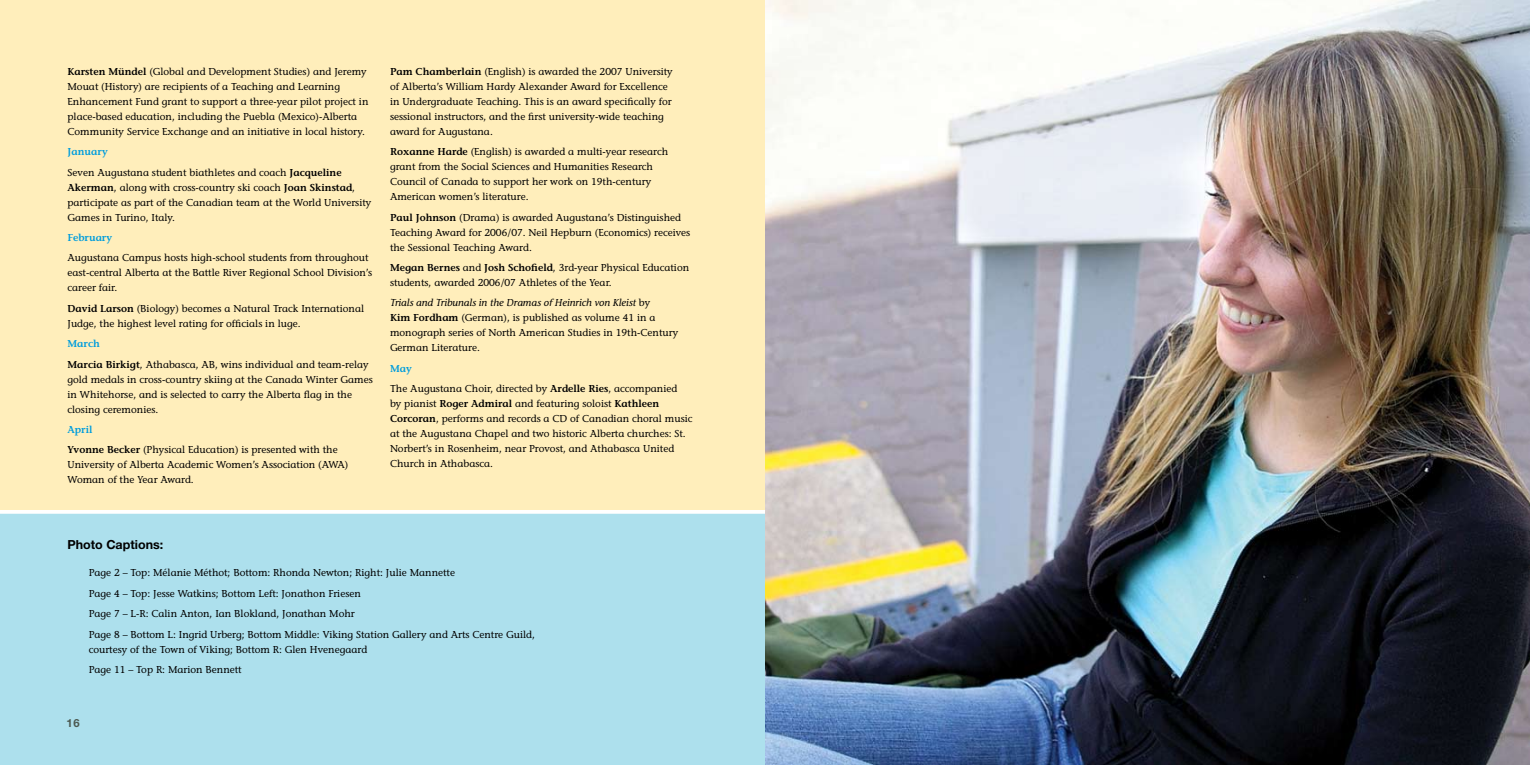
<style>
.page{position:relative;width:1530px;height:765px;background:#fff}
.page>*{position:absolute;margin:0;border:0;box-sizing:border-box;transform-origin:0 0}
.t1{font:700 12.5px "Helvetica Neue LT Std";color:#000}
.t2{font:700 11.25px "Helvetica Neue LT Std";color:#4c5a52}
.t3{font:500 10px/15px "Stone Informal Std";color:#000}
.t4{font:600 10px "Stone Informal Std";color:#009ddc}
.s1{font-weight:600}
.s2{font-weight:600;color:#009ddc}
.s3{font-style:italic}
</style>
<div class="page">
<div style="left:0;top:0;width:776px;height:521px;background:#feb"></div>
<div style="left:0;top:510px;width:765px;height:255px;background:#ade0ed"></div>
<svg style="left:0;top:510px;width:765px;height:4px;background:#f9fdfd"></svg>
<img style="left:765px;top:0;width:765px;height:765px">
<p class="t3" style="left:68px;top:64px;width:303px"><span class="s1">Karsten Mündel</span> (Global and Development Studies) and Jeremy Mouat (History) are recipients of a Teaching and Learning Enhancement Fund grant to support a three-year pilot project in place-based education, including the Puebla (Mexico)-Alberta Community Service Exchange and an initiative in local history.</p>
<p class="t3" style="left:68px;top:142px;width:276px;line-height:20.4px"><span class="s2">January<br></span>Seven Augustana student biathletes and coach <span class="s1">Jacqueline</span></p>
<p class="t3" style="left:68px;top:180px;width:305px"><span class="s1">Akerman</span>, along with cross-country ski coach <span class="s1">Joan Skinstad</span>, participate as part of the Canadian team at the World University<br>Games in Turino, Italy.</p>
<p class="t4" style="left:68px;top:232px;width:46px">February</p>
<p class="t3" style="left:68px;top:250px;width:306px">Augustana Campus hosts high-school students from throughout east-central Alberta at the Battle River Regional School Division’s career fair.</p>
<p class="t3" style="left:68px;top:301px;width:298px"><span class="s1">David Larson</span> (Biology) becomes a Natural Track International<br>Judge, the highest level rating for officials in luge.</p>
<p class="t3" style="left:68px;top:334px;width:303px;line-height:20.4px"><span class="s2">March<br></span><span class="s1">Marcia Birkigt</span>, Athabasca, AB, wins individual and team-relay</p>
<p class="t3" style="left:68px;top:372px;width:307px">gold medals in cross-country skiing at the Canada Winter Games in Whitehorse, and is selected to carry the Alberta flag in the closing ceremonies.</p>
<p class="t3" style="left:68px;top:419px;width:272px;line-height:20.4px"><span class="s2">April<br></span><span class="s1">Yvonne Becker</span> (Physical Education) is presented with the</p>
<p class="t3" style="left:68px;top:457px;width:282px">University of Alberta Academic Women’s Association (AWA)<br>Woman of the Year Award.</p>
<p class="t3" style="left:390px;top:64px;width:284px"><span class="s1">Pam Chamberlain</span> (English) is awarded the 2007 University of Alberta’s William Hardy Alexander Award for Excellence in Undergraduate Teaching. This is an award specifically for sessional instructors, and the first university-wide teaching award for Augustana.</p>
<p class="t3" style="left:390px;top:144px;width:280px"><span class="s1">Roxanne Harde</span> (English) is awarded a multi-year research grant from the Social Sciences and Humanities Research Council of Canada to support her work on 19th-century American women’s literature.</p>
<p class="t3" style="left:390px;top:210px;width:302px"><span class="s1">Paul Johnson</span> (Drama) is awarded Augustana’s Distinguished<br>Teaching Award for 2006/07. Neil Hepburn (Economics) receives the Sessional Teaching Award.</p>
<p class="t3" style="left:390px;top:260px;width:301px"><span class="s1">Megan Bernes</span> and <span class="s1">Josh Schofield</span>, 3rd-year Physical Education students, awarded 2006/07 Athletes of the Year.</p>
<p class="t3" style="left:390px;top:295px;width:290px"><span class="s3">Trials and Tribunals in the Dramas of Heinrich von Kleist</span> by<br><span class="s1">Kim Fordham</span> (German), is published as volume 41 in a monograph series of North American Studies in 19th-Century German Literature.</p>
<p class="t3" style="left:390px;top:358px;width:289px;line-height:20.4px"><span class="s2">May<br></span>The Augustana Choir, directed by <span class="s1">Ardelle Ries</span>, accompanied</p>
<p class="t3" style="left:390px;top:396px;width:304px">by pianist <span class="s1">Roger Admiral</span> and featuring soloist <span class="s1">Kathleen Corcoran</span>, performs and records a CD of Canadian choral music at the Augustana Chapel and two historic Alberta churches: St.<br>Norbert’s in Rosenheim, near Provost, and Athabasca United Church in Athabasca.</p>
<p class="t1" style="left:67px;top:537px;width:97px">Photo Captions:</p>
<p class="t3" style="left:89px;top:563px;width:448px;line-height:20.4px">Page 2 – Top: Mélanie Méthot; Bottom: Rhonda Newton; Right: Julie Mannette<br>Page 4 – Top: Jesse Watkins; Bottom Left: Jonathon Friesen<br>Page 7 – L-R: Calin Anton, Ian Blokland, Jonathan Mohr<br>Page 8 – Bottom L: Ingrid Urberg; Bottom Middle: Viking Station Gallery and Arts Centre Guild,</p>
<p class="t3" style="left:89px;top:639px;width:280px;line-height:20.4px">courtesy of the Town of Viking; Bottom R: Glen Hvenegaard<br>Page 11 – Top R: Marion Bennett</p>
<p class="t2" style="left:67px;top:716px;width:15px">16</p>
</div>
